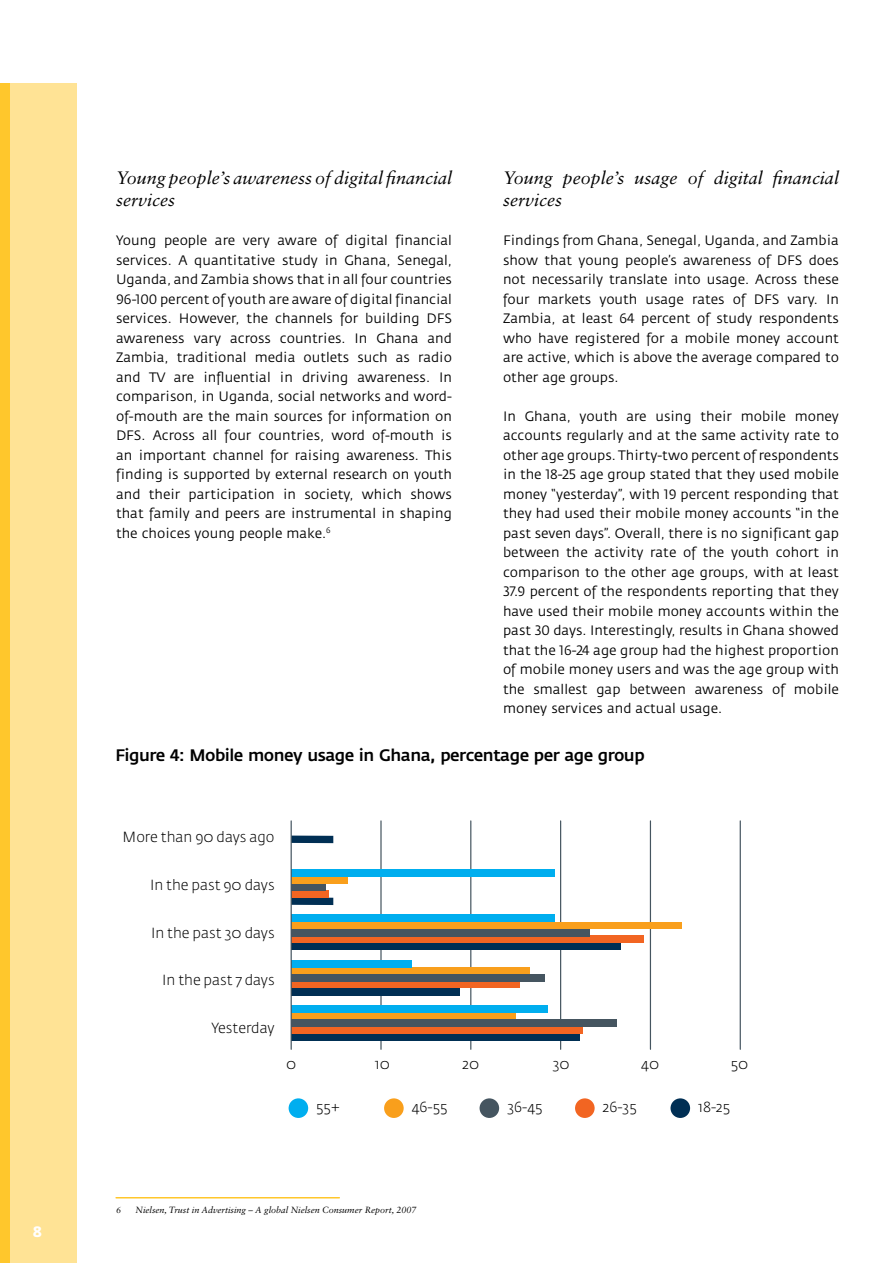
<style>
.page{position:relative;width:893px;height:1263px;background:#fff}
.page>*{position:absolute;margin:0;border:0;box-sizing:border-box;transform-origin:0 0}
.t1{font:italic 18px/22.5px "Sabon LT Std";color:#000}
.t2{font:500 16.5px "Fedra Sans";letter-spacing:-.03em;color:#000}
.t3{font:700 15px "Fedra Sans";color:#fff}
.t4{font:300 14.55px "Fedra Sans Std";color:#000}
.t5{font:13.5px/19.5px "Fedra Sans";color:#000;text-align:justify}
.t6{font:italic 9px "Sabon LT Std";color:#000}
</style>
<div class="page">
<div style="left:0;top:83px;width:77px;height:1180px;background:#ffe395"></div>
<div style="left:0;top:83px;width:10px;height:1180px;background:#ffc72c"></div>
<hr style="left:380px;top:821px;width:2px;height:228px;background:#455560">
<hr style="left:470px;top:821px;width:1px;height:228px;background:#455560">
<hr style="left:560px;top:821px;width:1px;height:228px;background:#455560">
<hr style="left:650px;top:821px;width:1px;height:228px;background:#455560">
<hr style="left:740px;top:821px;width:1px;height:228px;background:#455560">
<div style="left:291px;top:1033px;width:288px;height:7px;background:#002f54"></div>
<div style="left:291px;top:1026px;width:291px;height:7px;background:#f26522"></div>
<div style="left:291px;top:1019px;width:325px;height:8px;background:#455560"></div>
<div style="left:291px;top:1012px;width:225px;height:7px;background:#f99f1c"></div>
<div style="left:291px;top:1005px;width:256px;height:7px;background:#00aeef"></div>
<div style="left:291px;top:988px;width:169px;height:7px;background:#002f54"></div>
<div style="left:291px;top:981px;width:229px;height:7px;background:#f26522"></div>
<div style="left:291px;top:974px;width:254px;height:7px;background:#455560"></div>
<div style="left:291px;top:967px;width:239px;height:7px;background:#f99f1c"></div>
<div style="left:291px;top:960px;width:121px;height:7px;background:#00aeef"></div>
<div style="left:291px;top:942px;width:329px;height:8px;background:#002f54"></div>
<div style="left:291px;top:935px;width:352px;height:8px;background:#f26522"></div>
<div style="left:291px;top:929px;width:299px;height:7px;background:#455560"></div>
<div style="left:291px;top:922px;width:391px;height:7px;background:#f99f1c"></div>
<div style="left:291px;top:915px;width:264px;height:7px;background:#00aeef"></div>
<div style="left:291px;top:897px;width:42px;height:8px;background:#002f54"></div>
<div style="left:291px;top:835px;width:42px;height:8px;background:#002f54"></div>
<div style="left:291px;top:890px;width:37px;height:7px;background:#f26522"></div>
<div style="left:291px;top:884px;width:34px;height:7px;background:#455560"></div>
<div style="left:291px;top:877px;width:57px;height:7px;background:#f99f1c"></div>
<div style="left:291px;top:869px;width:264px;height:8px;background:#00aeef"></div>
<hr style="left:291px;top:821px;width:1px;height:228px;background:#455560">
<div style="left:288px;top:1097px;width:21px;height:22px;background:#00aeef;border-radius:50%"></div>
<div style="left:287px;top:1097px;width:23px;height:23px;border:2px solid #fff;border-radius:50%"></div>
<div style="left:383px;top:1097px;width:21px;height:22px;background:#f99f1c;border-radius:50%"></div>
<div style="left:382px;top:1097px;width:23px;height:23px;border:2px solid #fff;border-radius:50%"></div>
<div style="left:479px;top:1097px;width:21px;height:22px;background:#455560;border-radius:50%"></div>
<div style="left:478px;top:1097px;width:23px;height:23px;border:2px solid #fff;border-radius:50%"></div>
<div style="left:574px;top:1097px;width:21px;height:22px;background:#f26522;border-radius:50%"></div>
<div style="left:573px;top:1097px;width:23px;height:23px;border:2px solid #fff;border-radius:50%"></div>
<div style="left:670px;top:1097px;width:21px;height:22px;background:#002f54;border-radius:50%"></div>
<div style="left:669px;top:1097px;width:23px;height:23px;border:2px solid #fff;border-radius:50%"></div>
<hr style="left:116px;top:1197px;width:223px;height:1px;background:#ffc72c">
<p class="t3" style="left:33px;top:1223px;width:11px">8</p>
<h1 class="t1" style="left:116px;top:166px;width:337px">Young people’s awareness of digital financial services</h1>
<p class="t5" style="left:116px;top:231px;width:337px">Young people are very aware of digital financial services. A quantitative study in Ghana, Senegal, Uganda, and Zambia shows that in all four countries 96-100 percent of youth are aware of digital financial services. However, the channels for building DFS awareness vary across countries. In Ghana and Zambia, traditional media outlets such as radio and TV are influential in driving awareness. In comparison, in Uganda, social networks and word&shy;of-mouth are the main sources for information on DFS. Across all four countries, word of-mouth is an important channel for raising awareness. This finding is supported by external research on youth and their participation in society, which shows that family and peers are instrumental in shaping the choices young people make.<sup>6</sup></p>
<h1 class="t1" style="left:503px;top:166px;width:337px">Young people’s usage of digital financial services</h1>
<p class="t5" style="left:503px;top:231px;width:337px">Findings from Ghana, Senegal, Uganda, and Zambia show that young people’s awareness of DFS does not necessarily translate into usage. Across these four markets youth usage rates of DFS vary. In Zambia, at least 64 percent of study respondents who have registered for a mobile money account are active, which is above the average compared to other age groups.</p>
<p class="t5" style="left:503px;top:407px;width:337px">In Ghana, youth are using their mobile money accounts regularly and at the same activity rate to other age groups. Thirty-two percent of respondents in the 18-25 age group stated that they used mobile money “yesterday”, with 19 percent responding that they had used their mobile money accounts “in the past seven days”. Overall, there is no significant gap between the activity rate of the youth cohort in comparison to the other age groups, with at least 37.9 percent of the respondents reporting that they have used their mobile money accounts within the past 30 days. Interestingly, results in Ghana showed that the 16-24 age group had the highest proportion of mobile money users and was the age group with the smallest gap between awareness of mobile money services and actual usage.</p>
<p class="t2" style="left:115px;top:746px;width:531px">Figure 4: Mobile money usage in Ghana, percentage per age group</p>
<p class="t4" style="left:123px;top:828px;width:153px">More than 90 days ago</p>
<p class="t4" style="left:150px;top:876px;width:126px">In the past 90 days</p>
<p class="t4" style="left:151px;top:923px;width:125px">In the past 30 days</p>
<p class="t4" style="left:162px;top:971px;width:114px">In the past 7 days</p>
<p class="t4" style="left:211px;top:1019px;width:65px">Yesterday</p>
<p class="t4" style="left:286px;top:1054px;width:12px">0</p>
<p class="t4" style="left:375px;top:1054px;width:17px">10</p>
<p class="t4" style="left:462px;top:1054px;width:19px">20</p>
<p class="t4" style="left:552px;top:1054px;width:19px">30</p>
<p class="t4" style="left:641px;top:1054px;width:20px">40</p>
<p class="t4" style="left:731px;top:1054px;width:19px">50</p>
<p class="t4" style="left:316px;top:1098px;width:25px">55+</p>
<p class="t4" style="left:412px;top:1098px;width:37px">46-55</p>
<p class="t4" style="left:507px;top:1098px;width:37px">36-45</p>
<p class="t4" style="left:603px;top:1098px;width:36px">26-35</p>
<p class="t4" style="left:698px;top:1098px;width:34px">18-25</p>
<p class="t6" style="left:116px;top:1204px;width:7px">6</p>
<p class="t6" style="left:136px;top:1204px;width:282px">Nielsen, Trust in Advertising – A global Nielsen Consumer Report, 2007</p>
</div>
